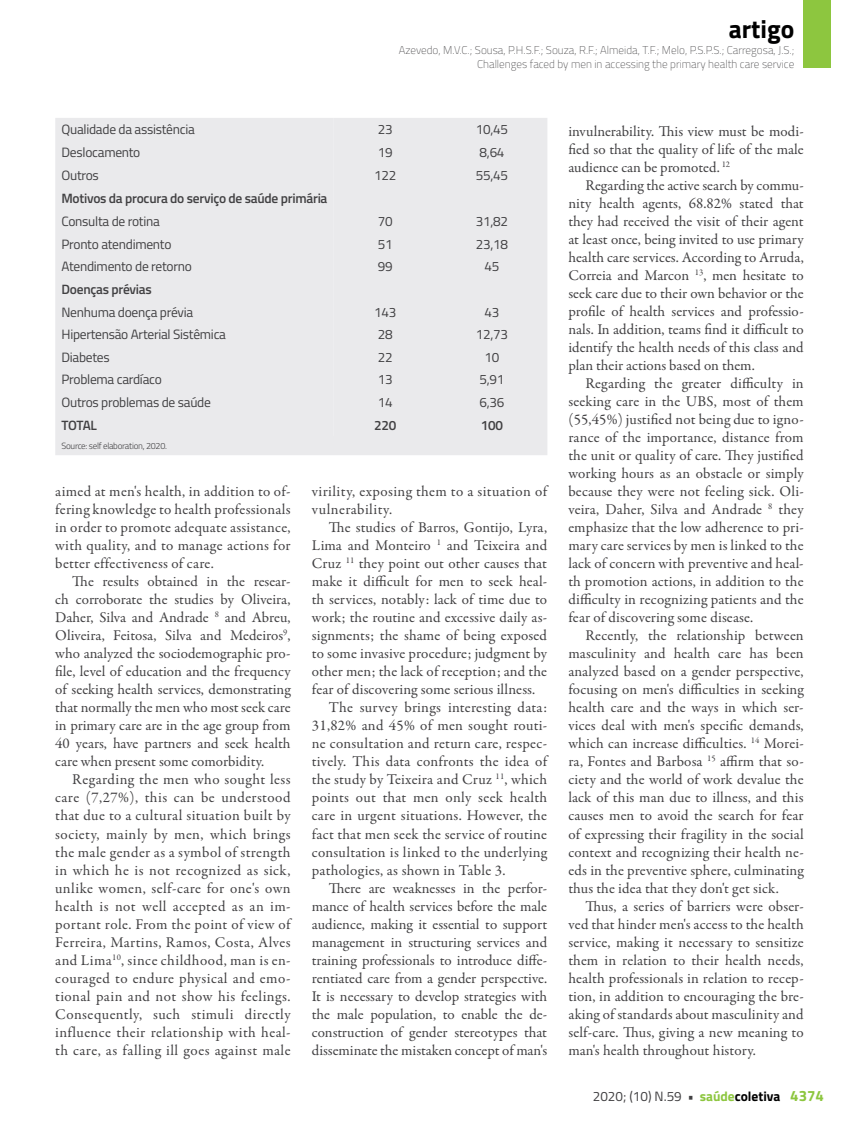
<style>
.page{position:relative;width:859px;height:1132px;background:#fff}
.page>*{position:absolute;margin:0;border:0;box-sizing:border-box;transform-origin:0 0}
.t1{font:700 25.5px "Titillium";color:#000}
.t2{font:15px/18px "Garamond Premr Pro";letter-spacing:.01em;color:#414042;text-align:justify}
.t3{font:15px/18px "Garamond Premr Pro";letter-spacing:.03em;color:#414042}
.t4{font:13.5px "Titillium";letter-spacing:-.02em;color:#414042}
.t5{font:600 13.5px "Titillium";letter-spacing:-.02em;color:#414042}
.t6{font:100 11.25px/13.5px "Titillium";color:#414042;text-align:right}
.t7{font:300 9px "Titillium";letter-spacing:-.03em;color:#414042}
.s1{font-weight:700}
.s2{font-weight:700;color:#8dc63f}
.s3{font-weight:700;color:#000}
.s4{font-weight:700;font-size:15px;color:#8dc63f}
</style>
<div class="page">
<div style="left:804px;top:0;width:27px;height:68px;background:#8dc63f"></div>
<div style="left:55px;top:118px;width:492px;height:337px;background:#eaeaec"></div>
<div style="left:334px;top:118px;width:213px;height:318px;background:#eaeaec"></div>
<h1 class="t1" style="left:729px;top:10px;width:67px">artigo</h1>
<p class="t6" style="left:399px;top:43px;width:397px">Azevedo, M.V.C.; Sousa, P.H.S.F.; Souza, R.F.; Almeida, T.F.; Melo, P.S.P.S.; Carregosa, J.S.;<br>Challenges faced by men in accessing the primary health care service</p>
<p class="t4" style="left:62px;top:120px;width:135px">Qualidade da assistência</p>
<p class="t4" style="left:378px;top:120px;width:16px">23</p>
<p class="t4" style="left:476px;top:120px;width:34px">10,45</p>
<p class="t4" style="left:62px;top:142px;width:80px">Deslocamento</p>
<p class="t4" style="left:378px;top:142px;width:16px">19</p>
<p class="t4" style="left:480px;top:142px;width:26px">8,64</p>
<p class="t4" style="left:62px;top:165px;width:39px">Outros</p>
<p class="t4" style="left:374px;top:165px;width:24px">122</p>
<p class="t4" style="left:476px;top:165px;width:34px">55,45</p>
<p class="t5" style="left:62px;top:188px;width:267px">Motivos da procura do serviço de saúde primária</p>
<p class="t4" style="left:62px;top:211px;width:100px">Consulta de rotina</p>
<p class="t4" style="left:378px;top:211px;width:16px">70</p>
<p class="t4" style="left:476px;top:211px;width:34px">31,82</p>
<p class="t4" style="left:62px;top:234px;width:111px">Pronto atendimento</p>
<p class="t4" style="left:378px;top:234px;width:16px">51</p>
<p class="t4" style="left:476px;top:234px;width:34px">23,18</p>
<p class="t4" style="left:62px;top:256px;width:132px">Atendimento de retorno</p>
<p class="t4" style="left:378px;top:256px;width:16px">99</p>
<p class="t4" style="left:485px;top:256px;width:16px">45</p>
<p class="t5" style="left:62px;top:279px;width:92px">Doenças prévias</p>
<p class="t4" style="left:62px;top:302px;width:133px">Nenhuma doença prévia</p>
<p class="t4" style="left:374px;top:302px;width:24px">143</p>
<p class="t4" style="left:485px;top:302px;width:16px">43</p>
<p class="t4" style="left:61px;top:324px;width:166px">Hipertensão Arterial Sistêmica</p>
<p class="t4" style="left:378px;top:324px;width:16px">28</p>
<p class="t4" style="left:476px;top:324px;width:34px">12,73</p>
<p class="t4" style="left:61px;top:347px;width:50px">Diabetes</p>
<p class="t4" style="left:378px;top:347px;width:16px">22</p>
<p class="t4" style="left:485px;top:347px;width:16px">10</p>
<p class="t4" style="left:61px;top:369px;width:102px">Problema cardíaco</p>
<p class="t4" style="left:378px;top:369px;width:16px">13</p>
<p class="t4" style="left:480px;top:369px;width:26px">5,91</p>
<p class="t4" style="left:61px;top:392px;width:151px">Outros problemas de saúde</p>
<p class="t4" style="left:378px;top:392px;width:16px">14</p>
<p class="t4" style="left:480px;top:392px;width:26px">6,36</p>
<p class="t5" style="left:61px;top:414px;width:37px">TOTAL</p>
<p class="t5" style="left:374px;top:414px;width:24px">220</p>
<p class="t5" style="left:481px;top:414px;width:24px">100</p>
<p class="t7" style="left:62px;top:439px;width:107px">Source: self elaboration, 2020.</p>
<p class="t2" style="left:55px;top:482px;width:237px">aimed at men's health, in addition to of&shy;fering knowledge to health professionals in order to promote adequate assistance, with quality, and to manage actions for better effectiveness of care.</p>
<p class="t2" style="left:55px;top:572px;width:237px;text-indent:17px">The results obtained in the resear&shy;ch corroborate the studies by Oliveira, Daher, Silva and Andrade <sup>8</sup> and Abreu, Oliveira, Feitosa, Silva and Medeiros<sup>9</sup>, who analyzed the sociodemographic pro&shy;file, level of education and the frequency of seeking health services, demonstrating that normally the men who most seek care in primary care are in the age group from 40 years, have partners and seek health care when present some comorbidity.</p>
<p class="t2" style="left:55px;top:770px;width:237px;text-indent:17px">Regarding the men who sought less care (7,27%), this can be understood that due to a cultural situation built by society, mainly by men, which brings the male gender as a symbol of strength in which he is not recognized as sick, unlike women, self-care for one's own health is not well accepted as an im&shy;portant role. From the point of view of Ferreira, Martins, Ramos, Costa, Alves and Lima<sup>10</sup>, since childhood, man is en&shy;couraged to endure physical and emo&shy;tional pain and not show his feelings.<br>Consequently, such stimuli directly influence their relationship with heal&shy;th care, as falling ill goes against male</p>
<p class="t3" style="left:312px;top:482px;width:237px">virility, exposing them to a situation of vulnerability.</p>
<p class="t2" style="left:329px;top:518px;width:220px">The studies of Barros, Gontijo, Lyra,</p>
<p class="t2" style="left:312px;top:536px;width:237px">Lima and Monteiro <sup>1</sup> and Teixeira and</p>
<p class="t2" style="left:312px;top:554px;width:237px">Cruz <sup>11</sup> they point out other causes that</p>
<p class="t2" style="left:312px;top:572px;width:237px">make it difficult for men to seek heal-</p>
<p class="t2" style="left:312px;top:590px;width:237px">th services, notably: lack of time due to</p>
<p class="t2" style="left:312px;top:608px;width:237px">work; the routine and excessive daily as-</p>
<p class="t2" style="left:312px;top:626px;width:237px">signments; the shame of being exposed</p>
<p class="t2" style="left:312px;top:644px;width:237px">to some invasive procedure; judgment by</p>
<p class="t2" style="left:312px;top:662px;width:237px">other men; the lack of reception; and the</p>
<p class="t2" style="left:312px;top:680px;width:225px">fear of discovering some serious illness.</p>
<p class="t2" style="left:329px;top:698px;width:220px">The survey brings interesting data:</p>
<p class="t2" style="left:312px;top:716px;width:237px">31,82% and 45% of men sought routi-</p>
<p class="t2" style="left:312px;top:734px;width:237px">ne consultation and return care, respec-</p>
<p class="t2" style="left:312px;top:752px;width:237px">tively. This data confronts the idea of</p>
<p class="t2" style="left:312px;top:770px;width:237px">the study by Teixeira and Cruz <sup>11</sup>, which</p>
<p class="t2" style="left:312px;top:788px;width:237px">points out that men only seek health</p>
<p class="t2" style="left:312px;top:806px;width:237px">care in urgent situations. However, the</p>
<p class="t2" style="left:312px;top:824px;width:237px">fact that men seek the service of routine</p>
<p class="t2" style="left:312px;top:842px;width:237px">consultation is linked to the underlying</p>
<p class="t2" style="left:312px;top:860px;width:195px">pathologies, as shown in Table 3.</p>
<p class="t2" style="left:329px;top:878px;width:220px">There are weaknesses in the perfor-</p>
<p class="t2" style="left:312px;top:896px;width:237px">mance of health services before the male</p>
<p class="t2" style="left:312px;top:914px;width:237px">audience, making it essential to support</p>
<p class="t2" style="left:312px;top:932px;width:237px">management in structuring services and</p>
<p class="t2" style="left:312px;top:950px;width:237px">training professionals to introduce diffe-</p>
<p class="t2" style="left:312px;top:968px;width:237px">rentiated care from a gender perspective.</p>
<p class="t2" style="left:312px;top:986px;width:237px">It is necessary to develop strategies with</p>
<p class="t2" style="left:312px;top:1004px;width:237px">the male population, to enable the de-</p>
<p class="t2" style="left:312px;top:1022px;width:237px">construction of gender stereotypes that</p>
<p class="t2" style="left:312px;top:1040px;width:237px">disseminate the mistaken concept of man's</p>
<p class="t2" style="left:568px;top:122px;width:237px">invulnerability. This view must be modi&shy;fied so that the quality of life of the male audience can be promoted. <sup>12</sup></p>
<p class="t2" style="left:568px;top:176px;width:237px;text-indent:17px">Regarding the active search by commu&shy;nity health agents, 68.82% stated that they had received the visit of their agent at least once, being invited to use primary health care services. According to Arruda, Correia and Marcon <sup>13</sup>, men hesitate to seek care due to their own behavior or the profile of health services and professio&shy;nals. In addition, teams find it difficult to identify the health needs of this class and plan their actions based on them.</p>
<p class="t2" style="left:568px;top:374px;width:237px;text-indent:17px">Regarding the greater difficulty in seeking care in the UBS, most of them (55,45%) justified not being due to igno&shy;rance of the importance, distance from the unit or quality of care. They justified working hours as an obstacle or simply because they were not feeling sick. Oli&shy;veira, Daher, Silva and Andrade <sup>8</sup> they emphasize that the low adherence to pri&shy;mary care services by men is linked to the lack of concern with preventive and heal&shy;th promotion actions, in addition to the difficulty in recognizing patients and the fear of discovering some disease.</p>
<p class="t2" style="left:568px;top:626px;width:237px;text-indent:17px">Recently, the relationship between masculinity and health care has been analyzed based on a gender perspective, focusing on men's difficulties in seeking health care and the ways in which ser&shy;vices deal with men's specific demands, which can increase difficulties. <sup>14</sup> Morei&shy;ra, Fontes and Barbosa <sup>15</sup> affirm that so&shy;ciety and the world of work devalue the lack of this man due to illness, and this causes men to avoid the search for fear of expressing their fragility in the social context and recognizing their health ne&shy;eds in the preventive sphere, culminating thus the idea that they don't get sick.</p>
<p class="t2" style="left:568px;top:896px;width:237px;text-indent:17px">Thus, a series of barriers were obser&shy;ved that hinder men's access to the health service, making it necessary to sensitize them in relation to their health needs, health professionals in relation to recep&shy;tion, in addition to encouraging the bre&shy;aking of standards about masculinity and self-care. Thus, giving a new meaning to man's health throughout history.</p>
<p class="t4" style="left:593px;top:1086px;width:233px">2020; (10) N.59 <span class="s1">•</span> <span class="s2">saúde</span><span class="s3">coletiva</span> <span class="s4">4374</span></p>
</div>
